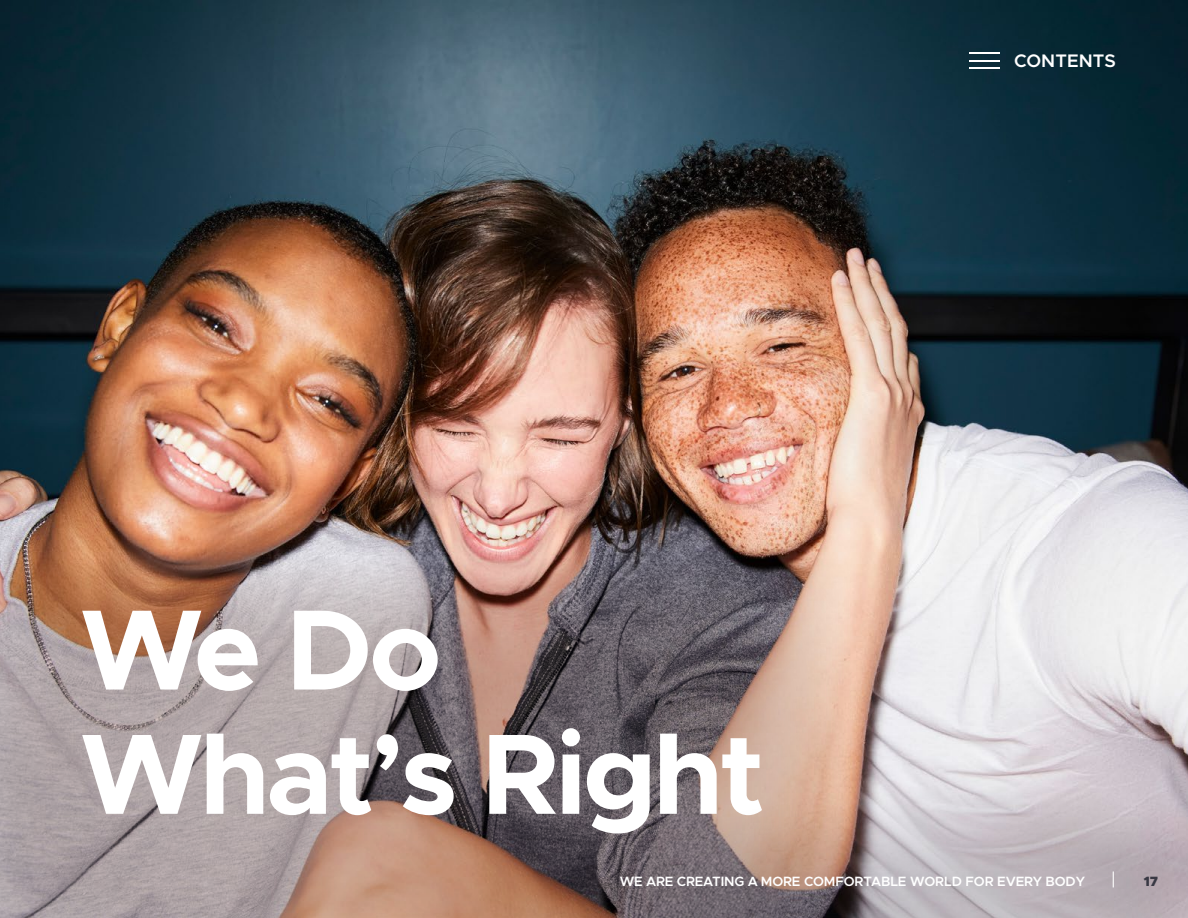
<style>
.page{position:relative;width:1188px;height:918px;background:#fff}
.page>*{position:absolute;margin:0;border:0;box-sizing:border-box;transform-origin:0 0}
.t1{font:700 114.75px/124.2px "Metropolis";letter-spacing:-.035em;color:#fff}
.t2{font:19.5px "Metropolis";color:#fff}
.t3{font:600 18.15px "Metropolis";letter-spacing:.005em;color:#fff}
.t4{font:600 13.5px "Metropolis";letter-spacing:-.01em;color:#fff}
.t5{font:900 13.5px "Metropolis";color:#393944}
</style>
<div class="page">
<img style="left:0;top:0;width:1188px;height:764px">
<svg style="left:829px;top:0;width:359px;height:293px;background:#11303d"></svg>
<svg style="left:0;top:558px;width:850px;height:360px;background:#9a8683"></svg>
<svg style="left:631px;top:764px;width:557px;height:154px;background:#b1a2a4"></svg>
<hr style="left:970px;top:52px;width:30px;height:1px;background:#fff">
<hr style="left:970px;top:60px;width:30px;height:1px;background:#fff">
<hr style="left:970px;top:68px;width:30px;height:1px;background:#fff">
<h1 class="t1" style="left:80px;top:588px;width:687px">We Do<br>What’s Right</h1>
<h3 class="t3" style="left:1014px;top:49px;width:103px">CONTENTS</h3>
<p class="t4" style="left:620px;top:873px;width:467px">WE ARE CREATING A MORE COMFORTABLE WORLD FOR EVERY BODY</p>
<h2 class="t2" style="left:1111px;top:867px;width:7px">|</h2>
<p class="t5" style="left:1144px;top:872px;width:16px">17</p>
</div>
